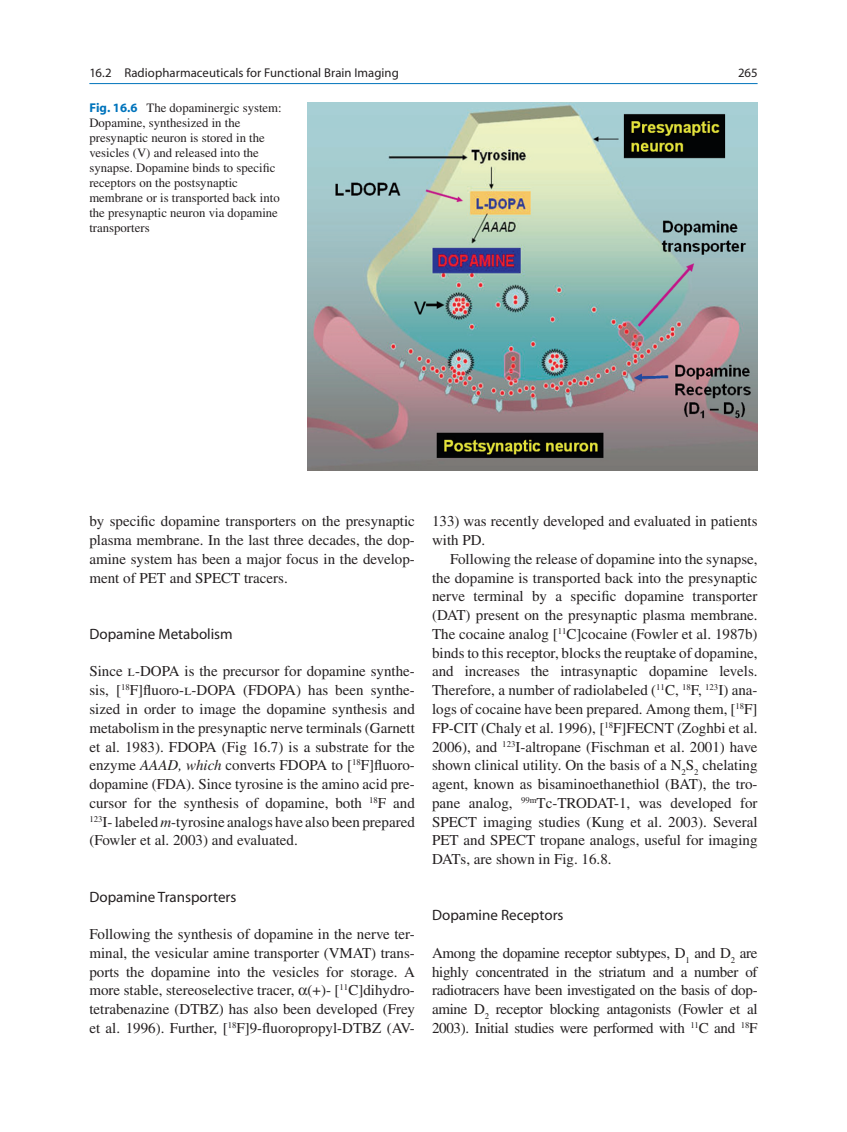
<style>
.page{position:relative;width:847px;height:1132px;background:#fff}
.page>*{position:absolute;margin:0;border:0;box-sizing:border-box;transform-origin:0 0}
.t1{font:15px/18.8px "Times";color:#231f20;text-align:justify}
.t2{font:15px "Myriad";color:#231f20}
.t3{font:12.75px/15px "Times";color:#231f20}
.t4{font:12.75px "Myriad";letter-spacing:.005em;color:#231f20}
.s1{font-family:"Myriad";font-weight:700;color:#0074bc}
.s2{font-family:"Times Roman SC"}
.s3{font-style:italic}
</style>
<div class="page">
<hr style="left:89px;top:83px;width:668px;height:1px;background:#0074bc">
<img style="left:307px;top:102px;width:450px;height:368px">
<p class="t4" style="left:89px;top:68px;width:311px">16.2 Radiopharmaceuticals for Functional Brain Imaging</p>
<p class="t4" style="left:737px;top:68px;width:21px">265</p>
<p class="t3" style="left:89px;top:101px;width:194px"><span class="s1">Fig. 16.6</span> The dopaminergic system:<br>Dopamine, synthesized in the presynaptic neuron is stored in the vesicles (V) and released into the synapse. Dopamine binds to specific receptors on the postsynaptic membrane or is transported back into the presynaptic neuron via dopamine transporters</p>
<p class="t1" style="left:89px;top:513px;width:327px">by specific dopamine transporters on the presynaptic plasma membrane. In the last three decades, the dop&shy;amine system has been a major focus in the develop&shy;ment of PET and SPECT tracers.</p>
<p class="t2" style="left:89px;top:628px;width:145px">Dopamine Metabolism</p>
<p class="t1" style="left:89px;top:663px;width:327px">Since <span class="s2">l</span>-DOPA is the precursor for dopamine synthe&shy;sis, [<sup>18</sup>F]fluoro-<span class="s2">l</span>-DOPA (FDOPA) has been synthe&shy;sized in order to image the dopamine synthesis and metabolism in the presynaptic nerve terminals (Garnett et al. 1983). FDOPA (Fig 16.7) is a substrate for the enzyme <span class="s3">AAAD, which</span> converts FDOPA to [<sup>18</sup>F]fluoro&shy;dopamine (FDA). Since tyrosine is the amino acid pre&shy;cursor for the synthesis of dopamine, both <sup>18</sup>F and <sup>123</sup>I- labeled <span class="s3">m</span>-tyrosine analogs have also been prepared (Fowler et al. 2003) and evaluated.</p>
<p class="t2" style="left:89px;top:890px;width:148px">Dopamine Transporters</p>
<p class="t1" style="left:89px;top:925px;width:327px">Following the synthesis of dopamine in the nerve ter&shy;minal, the vesicular amine transporter (VMAT) trans&shy;ports the dopamine into the vesicles for storage. A more stable, stereoselective tracer, (+)- [<sup>11</sup>C]dihydro&shy;tetrabenazine (DTBZ) has also been developed (Frey et al. 1996). Further, [<sup>18</sup>F]9-fluoropropyl-DTBZ (AV-</p>
<p class="t1" style="left:432px;top:513px;width:327px">133) was recently developed and evaluated in patients</p>
<p class="t1" style="left:432px;top:532px;width:55px">with PD.</p>
<p class="t1" style="left:450px;top:550px;width:309px">Following the release of dopamine into the synapse,</p>
<p class="t1" style="left:432px;top:569px;width:327px">the dopamine is transported back into the presynaptic</p>
<p class="t1" style="left:432px;top:588px;width:327px">nerve terminal by a specific dopamine transporter</p>
<p class="t1" style="left:432px;top:607px;width:327px">(DAT) present on the presynaptic plasma membrane.</p>
<p class="t1" style="left:432px;top:625px;width:327px">The cocaine analog [<sup>11</sup>C]cocaine (Fowler et al. 1987b)</p>
<p class="t1" style="left:432px;top:644px;width:327px">binds to this receptor, blocks the reuptake of dopamine,</p>
<p class="t1" style="left:432px;top:663px;width:327px">and increases the intrasynaptic dopamine levels.</p>
<p class="t1" style="left:432px;top:682px;width:327px">Therefore, a number of radiolabeled (<sup>11</sup>C, <sup>18</sup>F, <sup>123</sup>I) ana-</p>
<p class="t1" style="left:432px;top:700px;width:327px">logs of cocaine have been prepared. Among them, [<sup>18</sup>F]</p>
<p class="t1" style="left:432px;top:719px;width:327px">FP-CIT (Chaly et al. 1996), [<sup>18</sup>F]FECNT (Zoghbi et al.</p>
<p class="t1" style="left:432px;top:738px;width:327px">2006), and <sup>123</sup>I-altropane (Fischman et al. 2001) have</p>
<p class="t1" style="left:432px;top:757px;width:327px">shown clinical utility. On the basis of a N<sub>2</sub>S<sub>2</sub> chelating</p>
<p class="t1" style="left:432px;top:775px;width:327px">agent, known as bisaminoethanethiol (BAT), the tro-</p>
<p class="t1" style="left:432px;top:794px;width:327px">pane analog, <sup>99m</sup>Tc-TRODAT-1, was developed for</p>
<p class="t1" style="left:432px;top:813px;width:327px">SPECT imaging studies (Kung et al. 2003). Several</p>
<p class="t1" style="left:432px;top:832px;width:327px">PET and SPECT tropane analogs, useful for imaging</p>
<p class="t1" style="left:432px;top:850px;width:181px">DATs, are shown in Fig. 16.8.</p>
<p class="t2" style="left:432px;top:909px;width:133px">Dopamine Receptors</p>
<p class="t1" style="left:432px;top:944px;width:327px">Among the dopamine receptor subtypes, D<sub>1</sub> and D<sub>2</sub> are highly concentrated in the striatum and a number of radiotracers have been investigated on the basis of dop&shy;amine D<sub>2</sub> receptor blocking antagonists (Fowler et al 2003). Initial studies were performed with <sup>11</sup>C and <sup>18</sup>F</p>
</div>
